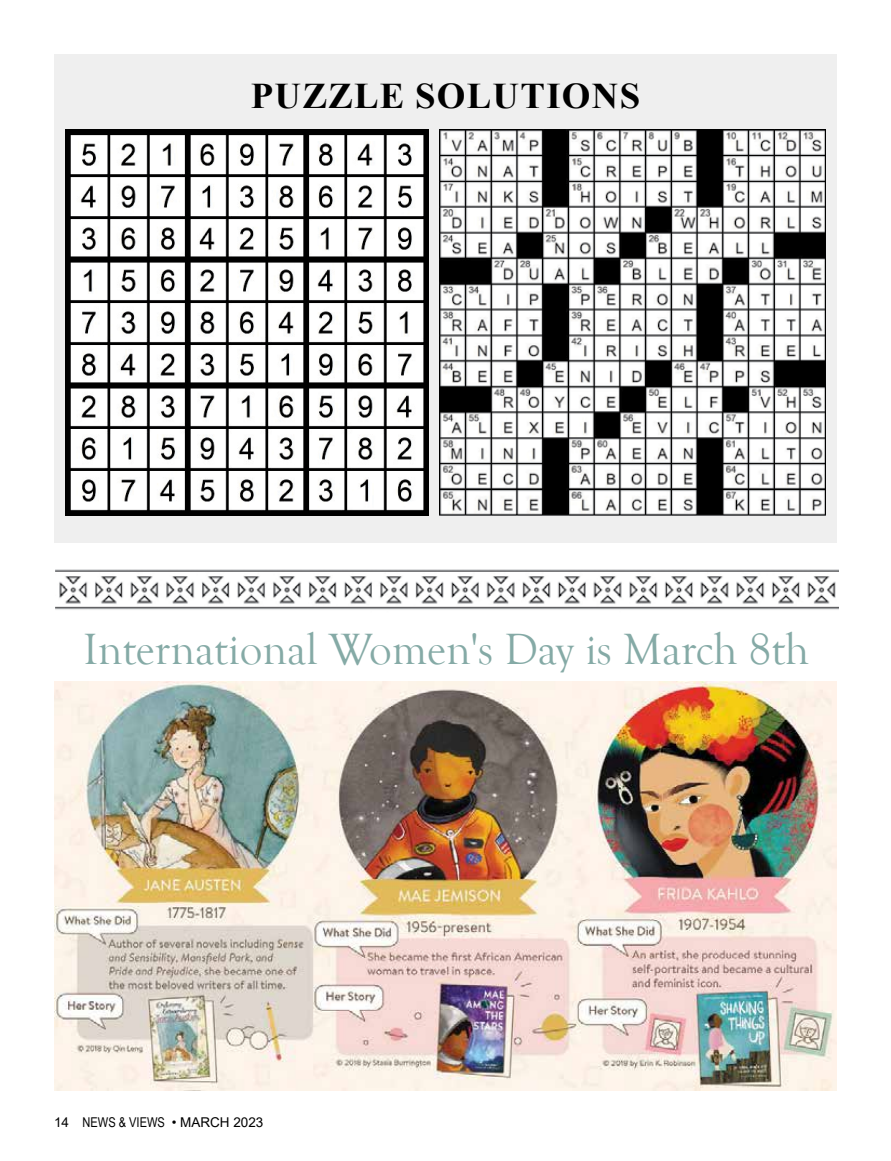
<style>
.page{position:relative;width:891px;height:1161px;background:#fff}
.page>*{position:absolute;margin:0;border:0;box-sizing:border-box;transform-origin:0 0}
.t1{font:45px "Goudy Old Style T";color:#85aaa6}
.t2{font:700 36.15px "Times New Roman";letter-spacing:.035em;color:#000}
.t3{font:13.5px "Arial";color:#000}
.s1{font-family:"Arial Narrow"}
</style>
<div class="page">
<div style="left:54px;top:54px;width:783px;height:489px;background:#efefef"></div>
<img style="left:66px;top:130px;width:362px;height:385px">
<img style="left:440px;top:130px;width:385px;height:385px">
<img style="left:54px;top:682px;width:783px;height:409px">
<img style="left:55px;top:569px;width:783px;height:41px">
<p class="t2" style="left:251px;top:70px;width:391px">PUZZLE SOLUTIONS</p>
<p class="t1" style="left:83px;top:625px;width:728px">International Women's Day is March 8th</p>
<p class="t3" style="left:54px;top:1113px;width:211px">14 <span class="s1">NEWS &amp; VIEWS</span> • MARCH 2023</p>
</div>
